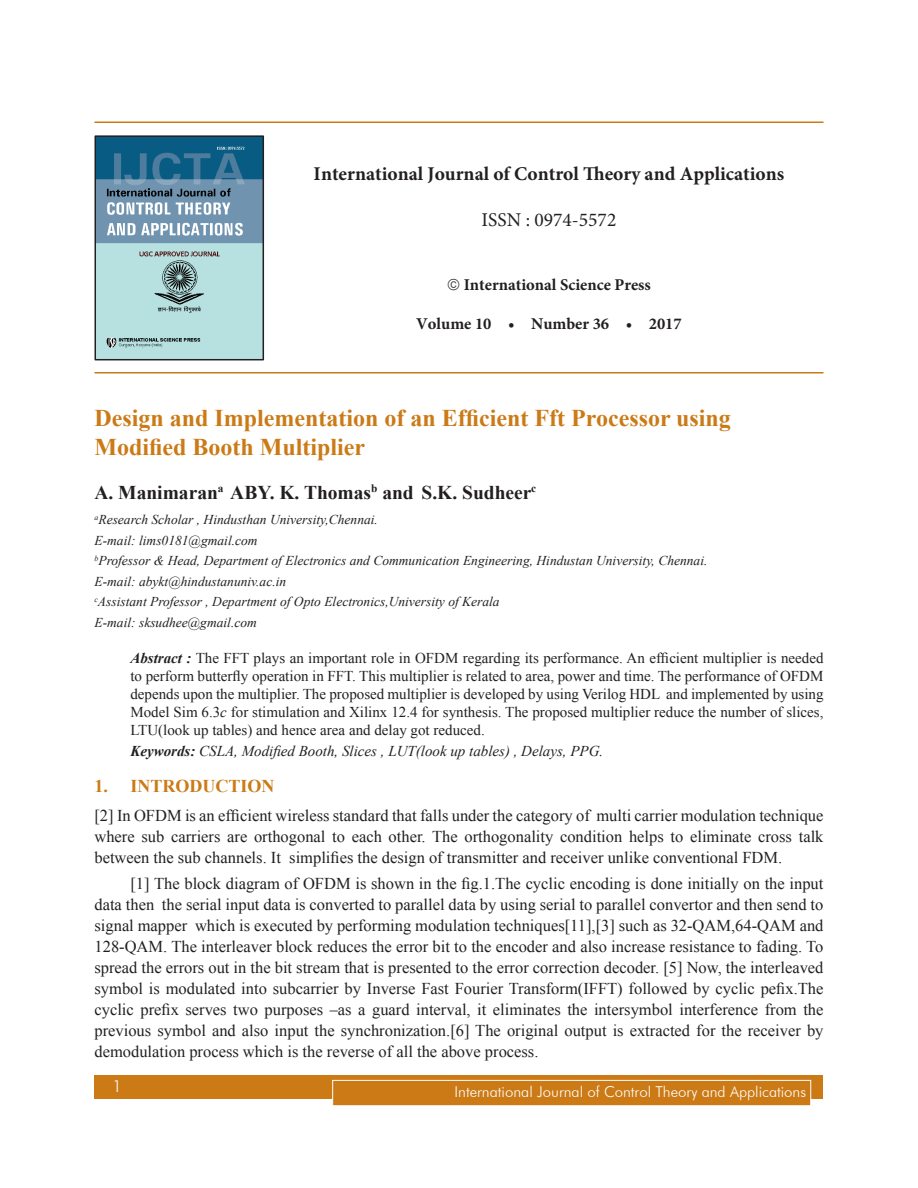
<style>
.page{position:relative;width:918px;height:1188px;background:#fff}
.page>*{position:absolute;margin:0;border:0;box-sizing:border-box;transform-origin:0 0}
.Chapter_Name{font:700 24px/28.8px "Times New Roman";color:#cb7a16}
.t1{font:700 19.5px "Minion Pro";color:#231f20}
.Author_Name{font:700 19.5px "Times New Roman";color:#231f20}
.t2{font:19.5px "Minion Pro";color:#231f20}
.t3{font:700 18px "Times New Roman";color:#cb7a16}
.Body_text{font:16.5px/21px "Times New Roman";color:#231f20;text-align:justify}
.Left_Body_text{font:16.5px/21px "Times New Roman";color:#231f20;text-align:justify}
.t4{font:700 16.5px "Minion Pro";color:#231f20}
.t5{font:300 16.5px "Futura BT";color:#fff}
.Abstract{font:15px/18px "Times New Roman";color:#231f20;text-align:justify}
.Abstrac_Keywords{font:italic 15px "Times New Roman";color:#231f20}
.t6{font:300 15px "Futura BT";color:#fff}
.Affilliation{font:italic 13.5px "Times New Roman";color:#231f20}
.s1{font-weight:700;font-style:italic}
.s2{font-style:italic}
.s3{font-weight:700}
</style>
<div class="page">
<div style="left:94px;top:1075px;width:730px;height:23px;background:#cb7a16"></div>
<div style="left:332px;top:1080px;width:479px;height:26px;background:#cb7a16;border:1px solid #fff"></div>
<hr style="left:94px;top:122px;width:730px;height:1px;background:#cb7a16">
<hr style="left:94px;top:372px;width:730px;height:2px;background:#cb7a16">
<img style="left:98px;top:138px;width:163px;height:219px">
<div style="left:95px;top:135px;width:169px;height:225px;border:2px solid #231f20"></div>
<p class="t1" style="left:314px;top:160px;width:472px">International Journal of Control Theory and Applications</p>
<p class="t2" style="left:482px;top:207px;width:136px">ISSN : 0974-5572</p>
<p class="t4" style="left:464px;top:273px;width:189px">International Science Press</p>
<p class="t4" style="left:416px;top:312px;width:267px">Volume 10 • Number 36 • 2017</p>
<p class="Chapter_Name" style="left:94px;top:403px;width:638px">Design and Implementation of an Efficient Fft Processor using<br>Modified Booth Multiplier</p>
<p class="Author_Name" style="left:94px;top:479px;width:443px">A. Manimaran<sup>a</sup> ABY. K. Thomas<sup>b</sup> and S.K. Sudheer<sup>c</sup></p>
<p class="Affilliation" style="left:94px;top:510px;width:285px"><sup>a</sup>Research Scholar , Hindusthan University,Chennai.</p>
<p class="Affilliation" style="left:94px;top:531px;width:165px">E-mail: lims0181@gmail.com</p>
<p class="Affilliation" style="left:94px;top:551px;width:615px"><sup>b</sup>Professor &amp; Head, Department of Electronics and Communication Engineering, Hindustan University, Chennai.</p>
<p class="Affilliation" style="left:94px;top:572px;width:193px">E-mail: abykt@hindustanuniv.ac.in</p>
<p class="Affilliation" style="left:94px;top:592px;width:407px"><sup>c</sup>Assistant Professor , Department of Opto Electronics,University of Kerala</p>
<p class="Affilliation" style="left:94px;top:613px;width:164px">E-mail: sksudhee@gmail.com</p>
<p class="Abstract" style="left:130px;top:648px;width:695px"><span class="s1">Abstract :</span> The FFT plays an important role in OFDM regarding its performance. An efficient multiplier is needed to perform butterfly operation in FFT. This multiplier is related to area, power and time. The performance of OFDM depends upon the multiplier. The proposed multiplier is developed by using Verilog HDL and implemented by using Model Sim 6.3<span class="s2">c</span> for stimulation and Xilinx 12.4 for synthesis. The proposed multiplier reduce the number of slices, LTU(look up tables) and hence area and delay got reduced.</p>
<p class="Abstrac_Keywords" style="left:130px;top:740px;width:474px"><span class="s3">Keywords:</span> CSLA, Modified Booth, Slices , LUT(look up tables) , Delays, PPG.</p>
<p class="t3" style="left:94px;top:774px;width:181px">1. INTRODUCTION</p>
<p class="Left_Body_text" style="left:94px;top:805px;width:731px">[2] In OFDM is an efficient wireless standard that falls under the category of multi carrier modulation technique where sub carriers are orthogonal to each other. The orthogonality condition helps to eliminate cross talk between the sub channels. It simplifies the design of transmitter and receiver unlike conventional FDM.</p>
<p class="Body_text" style="left:94px;top:872px;width:731px;text-indent:36px">[1] The block diagram of OFDM is shown in the fig.1.The cyclic encoding is done initially on the input data then the serial input data is converted to parallel data by using serial to parallel convertor and then send to signal mapper which is executed by performing modulation techniques[11],[3] such as 32-QAM,64-QAM and 128-QAM. The interleaver block reduces the error bit to the encoder and also increase resistance to fading. To spread the errors out in the bit stream that is presented to the error correction decoder. [5] Now, the interleaved symbol is modulated into subcarrier by Inverse Fast Fourier Transform(IFFT) followed by cyclic pefix.The cyclic prefix serves two purposes –as a guard interval, it eliminates the intersymbol interference from the previous symbol and also input the synchronization.[6] The original output is extracted for the receiver by demodulation process which is the reverse of all the above process.</p>
<p class="t5" style="left:112px;top:1076px;width:11px">1</p>
<p class="t6" style="left:455px;top:1082px;width:353px">International Journal of Control Theory and Applications</p>
</div>
